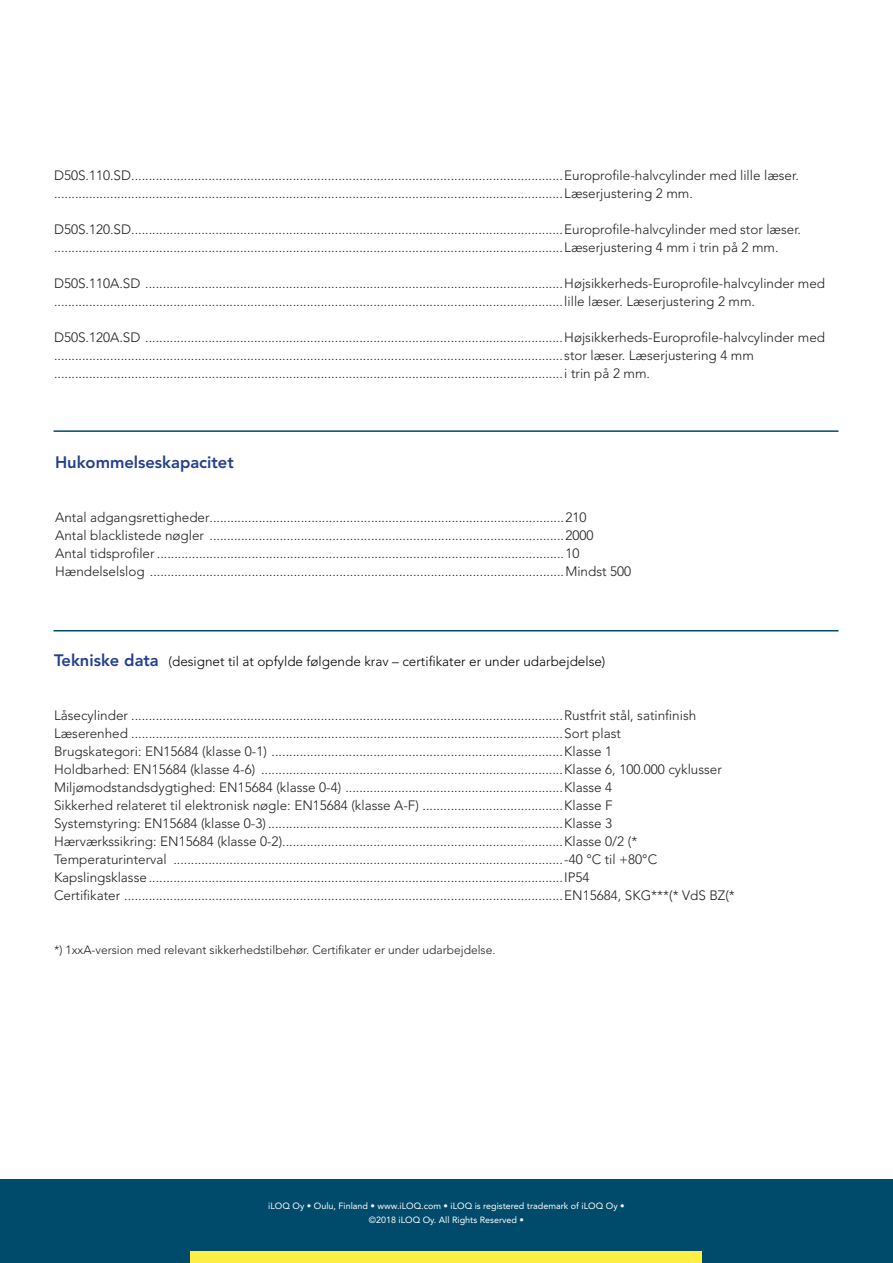
<style>
.page{position:relative;width:893px;height:1263px;background:#fff}
.page>*{position:absolute;margin:0;border:0;box-sizing:border-box;transform-origin:0 0}
.Otsikko{font:800 16.5px "Avenir LT Std";color:#253f8e}
.Taulukko{font:300 13.5px "Avenir LT Std";color:#231f20}
.Otsikko-2{font:300 13.5px "Avenir LT Std";color:#000}
.Taulukko-2{font:300 12px "Avenir LT Std";color:#231f20}
.t1{font:9px/13.5px "Avenir LT Std";color:#fff;text-align:center}
.s1{font-weight:800;font-size:16.5px;color:#253f8e}
</style>
<div class="page">
<div style="left:0;top:1179px;width:893px;height:84px;background:#004b6c"></div>
<div style="left:191px;top:1252px;width:511px;height:11px;background:#ffef44"></div>
<hr style="left:54px;top:430px;width:784px;height:2px;background:#004b6c">
<hr style="left:54px;top:630px;width:784px;height:1px;background:#004b6c">
<p class="Taulukko" style="left:54px;top:167px;width:746px">D50S.110.SD...........................................................................................................................Europrofile-halvcylinder med lille læser.</p>
<p class="Taulukko" style="left:54px;top:185px;width:640px">.................................................................................................................................................Læserjustering 2 mm.</p>
<p class="Taulukko" style="left:54px;top:221px;width:749px">D50S.120.SD...........................................................................................................................Europrofile-halvcylinder med stor læser.</p>
<p class="Taulukko" style="left:54px;top:239px;width:726px">.................................................................................................................................................Læserjustering 4 mm i trin på 2 mm.</p>
<p class="Taulukko" style="left:54px;top:275px;width:773px">D50S.110A.SD .......................................................................................................................Højsikkerheds-Europrofile-halvcylinder med</p>
<p class="Taulukko" style="left:54px;top:293px;width:703px">.................................................................................................................................................lille læser. Læserjustering 2 mm.</p>
<p class="Taulukko" style="left:54px;top:329px;width:773px">D50S.120A.SD .......................................................................................................................Højsikkerheds-Europrofile-halvcylinder med</p>
<p class="Taulukko" style="left:54px;top:347px;width:701px">.................................................................................................................................................stor læser. Læserjustering 4 mm</p>
<p class="Taulukko" style="left:54px;top:365px;width:598px">.................................................................................................................................................i trin på 2 mm.</p>
<p class="Otsikko" style="left:55px;top:453px;width:180px">Hukommelseskapacitet</p>
<p class="Taulukko" style="left:55px;top:509px;width:533px">Antal adgangsrettigheder.....................................................................................................210</p>
<p class="Taulukko" style="left:55px;top:527px;width:540px">Antal blacklistede nøgler .....................................................................................................2000</p>
<p class="Taulukko" style="left:55px;top:545px;width:526px">Antal tidsprofiler ....................................................................................................................10</p>
<p class="Taulukko" style="left:55px;top:563px;width:578px">Hændelselslog ......................................................................................................................Mindst 500</p>
<p class="Otsikko-2" style="left:54px;top:653px;width:553px"><span class="s1">Tekniske data</span> (designet til at opfylde følgende krav – certifikater er under udarbejdelse)</p>
<p class="Taulukko" style="left:54px;top:707px;width:644px">Låsecylinder ...........................................................................................................................Rustfrit stål, satinfinish</p>
<p class="Taulukko" style="left:54px;top:725px;width:569px">Læserenhed ...........................................................................................................................Sort plast</p>
<p class="Taulukko" style="left:54px;top:743px;width:560px">Brugskategori: EN15684 (klasse 0-1) ...................................................................................Klasse 1</p>
<p class="Taulukko" style="left:54px;top:761px;width:669px">Holdbarhed: EN15684 (klasse 4-6) ......................................................................................Klasse 6, 100.000 cyklusser</p>
<p class="Taulukko" style="left:54px;top:779px;width:560px">Miljømodstandsdygtighed: EN15684 (klasse 0-4) ..............................................................Klasse 4</p>
<p class="Taulukko" style="left:54px;top:797px;width:560px">Sikkerhed relateret til elektronisk nøgle: EN15684 (klasse A-F) ........................................Klasse F</p>
<p class="Taulukko" style="left:54px;top:815px;width:560px">Systemstyring: EN15684 (klasse 0-3) ....................................................................................Klasse 3</p>
<p class="Taulukko" style="left:54px;top:833px;width:585px">Hærværkssikring: EN15684 (klasse 0-2)................................................................................Klasse 0/2 (*</p>
<p class="Taulukko" style="left:54px;top:851px;width:605px">Temperaturinterval ...............................................................................................................-40 °C til +80°C</p>
<p class="Taulukko" style="left:54px;top:869px;width:537px">Kapslingsklasse......................................................................................................................IP54</p>
<p class="Taulukko" style="left:54px;top:887px;width:682px">Certifikater .............................................................................................................................EN15684, SKG***(* VdS BZ(*</p>
<p class="Taulukko-2" style="left:54px;top:943px;width:443px">*) 1xxA-version med relevant sikkerhedstilbehør. Certifikater er under udarbejdelse.</p>
<p class="t1" style="left:268px;top:1199px;width:358px">iLOQ Oy • Oulu, Finland • www.iLOQ.com • iLOQ is registered trademark of iLOQ Oy • ©2018 iLOQ Oy. All Rights Reserved •</p>
</div>
